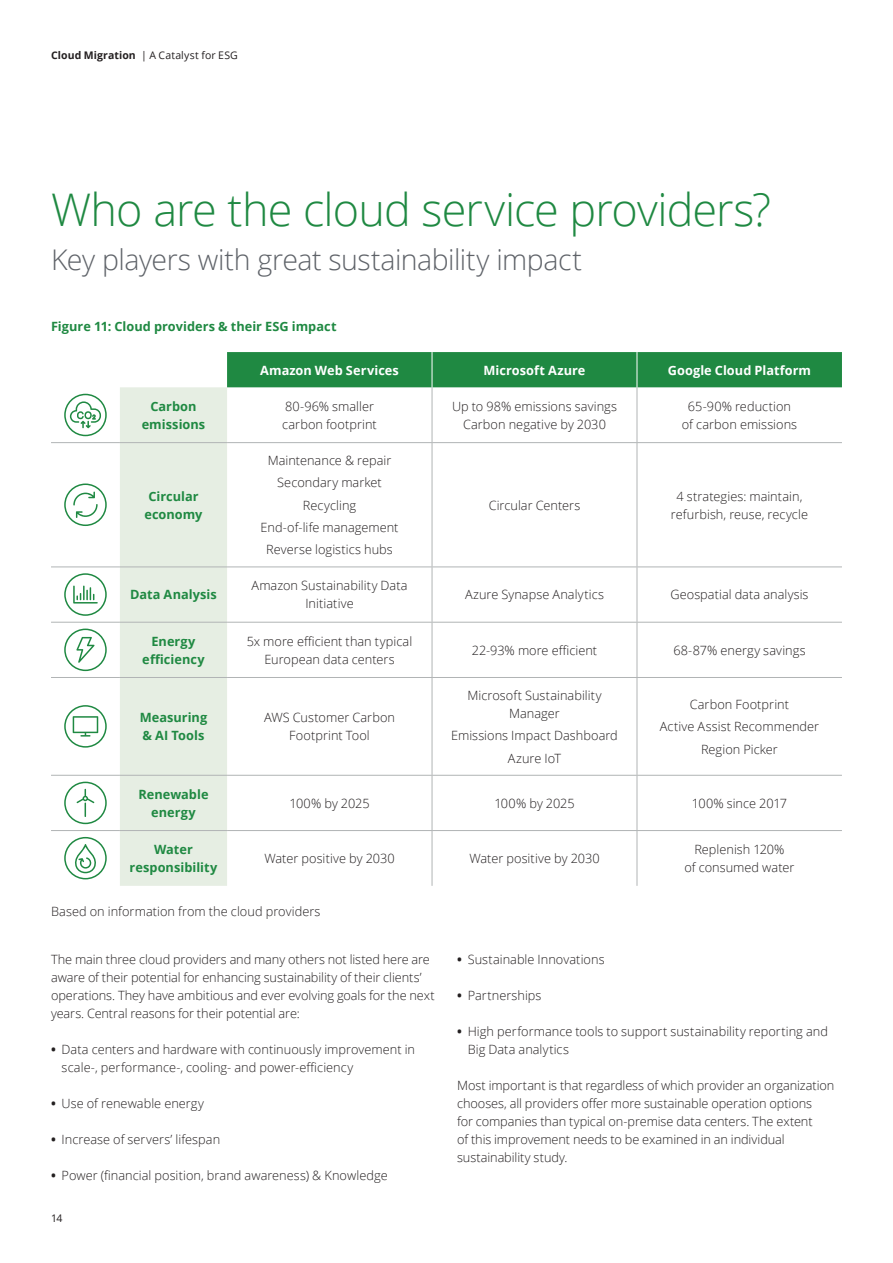
<style>
.page{position:relative;width:893px;height:1263px;background:#fff}
.page>*{position:absolute;margin:0;border:0;box-sizing:border-box;transform-origin:0 0}
.Story_heading_light__30_36pt{font:300 45px "Open Sans";letter-spacing:-.02em;color:#1f8942}
.Introduction__14_18pt{font:300 28.5px "Open Sans";letter-spacing:-.015em;color:#5f6369}
.Body_copy__8_5_12pt{font:300 12.75px/18px "Open Sans";color:#231f20;text-align:center}
.Body_copy__8_5_12pt-2{font:700 12.75px/18px "Open Sans";letter-spacing:.005em;color:#1f8942;text-align:center}
.Body_copy__8_5_12pt-3{font:700 12.75px "Open Sans";letter-spacing:.005em;color:#fff}
.Subhead_A__8_5_12pt{font:700 12.75px "Open Sans";letter-spacing:.005em;color:#1f8942}
.t1{font:10.5px "Open Sans";letter-spacing:.02em;color:#231f20}
.s1{font-weight:700}
</style>
<div class="page">
<div style="left:227px;top:352px;width:615px;height:35px;background:#1f8942"></div>
<div style="left:120px;top:387px;width:107px;height:499px;background:#e6eee3"></div>
<hr style="left:432px;top:387px;width:1px;height:55px;background:#b1b4b5">
<hr style="left:637px;top:387px;width:1px;height:55px;background:#b1b4b5">
<hr style="left:51px;top:442px;width:69px;height:1px;background:#b1b4b5">
<hr style="left:120px;top:442px;width:107px;height:1px;background:#b1b4b5">
<hr style="left:227px;top:442px;width:205px;height:1px;background:#b1b4b5">
<hr style="left:432px;top:442px;width:205px;height:1px;background:#b1b4b5">
<hr style="left:432px;top:443px;width:1px;height:123px;background:#b1b4b5">
<hr style="left:637px;top:442px;width:205px;height:1px;background:#b1b4b5">
<hr style="left:637px;top:443px;width:1px;height:123px;background:#b1b4b5">
<hr style="left:51px;top:566px;width:69px;height:1px;background:#b1b4b5">
<hr style="left:120px;top:566px;width:107px;height:1px;background:#b1b4b5">
<hr style="left:227px;top:566px;width:205px;height:1px;background:#b1b4b5">
<hr style="left:432px;top:566px;width:205px;height:1px;background:#b1b4b5">
<hr style="left:432px;top:567px;width:1px;height:55px;background:#b1b4b5">
<hr style="left:637px;top:566px;width:205px;height:1px;background:#b1b4b5">
<hr style="left:637px;top:567px;width:1px;height:55px;background:#b1b4b5">
<hr style="left:51px;top:622px;width:69px;height:1px;background:#b1b4b5">
<hr style="left:120px;top:622px;width:107px;height:1px;background:#b1b4b5">
<hr style="left:227px;top:622px;width:205px;height:1px;background:#b1b4b5">
<hr style="left:432px;top:622px;width:205px;height:1px;background:#b1b4b5">
<hr style="left:432px;top:623px;width:1px;height:54px;background:#b1b4b5">
<hr style="left:637px;top:622px;width:205px;height:1px;background:#b1b4b5">
<hr style="left:637px;top:623px;width:1px;height:54px;background:#b1b4b5">
<hr style="left:51px;top:677px;width:69px;height:1px;background:#b1b4b5">
<hr style="left:120px;top:677px;width:107px;height:1px;background:#b1b4b5">
<hr style="left:227px;top:677px;width:205px;height:1px;background:#b1b4b5">
<hr style="left:432px;top:677px;width:205px;height:1px;background:#b1b4b5">
<hr style="left:432px;top:678px;width:1px;height:97px;background:#b1b4b5">
<hr style="left:637px;top:677px;width:205px;height:1px;background:#b1b4b5">
<hr style="left:637px;top:678px;width:1px;height:97px;background:#b1b4b5">
<hr style="left:51px;top:775px;width:69px;height:1px;background:#b1b4b5">
<hr style="left:120px;top:775px;width:107px;height:1px;background:#b1b4b5">
<hr style="left:227px;top:775px;width:205px;height:1px;background:#b1b4b5">
<hr style="left:432px;top:775px;width:205px;height:1px;background:#b1b4b5">
<hr style="left:432px;top:776px;width:1px;height:54px;background:#b1b4b5">
<hr style="left:637px;top:775px;width:205px;height:1px;background:#b1b4b5">
<hr style="left:637px;top:776px;width:1px;height:54px;background:#b1b4b5">
<hr style="left:51px;top:830px;width:69px;height:1px;background:#b1b4b5">
<hr style="left:120px;top:830px;width:107px;height:1px;background:#b1b4b5">
<hr style="left:227px;top:830px;width:205px;height:1px;background:#b1b4b5">
<hr style="left:432px;top:830px;width:205px;height:1px;background:#b1b4b5">
<hr style="left:432px;top:831px;width:1px;height:55px;background:#b1b4b5">
<hr style="left:637px;top:830px;width:205px;height:1px;background:#b1b4b5">
<hr style="left:637px;top:831px;width:1px;height:55px;background:#b1b4b5">
<hr style="left:432px;top:352px;width:1px;height:35px;background:#fff">
<hr style="left:637px;top:352px;width:1px;height:35px;background:#fff">
<svg style="left:64px;top:394px;width:43px;height:42px"></svg>
<svg style="left:64px;top:483px;width:43px;height:43px"></svg>
<svg style="left:64px;top:573px;width:43px;height:43px"></svg>
<svg style="left:64px;top:629px;width:43px;height:42px"></svg>
<svg style="left:64px;top:705px;width:43px;height:43px"></svg>
<svg style="left:64px;top:782px;width:43px;height:42px"></svg>
<svg style="left:64px;top:837px;width:43px;height:42px"></svg>
<p class="t1" style="left:51px;top:48px;width:188px"><span class="s1">Cloud Migration</span> | A Catalyst for ESG</p>
<p class="Story_heading_light__30_36pt" style="left:51px;top:179px;width:721px">Who are the cloud service providers?</p>
<p class="Introduction__14_18pt" style="left:51px;top:240px;width:532px">Key players with great sustainability impact</p>
<p class="Subhead_A__8_5_12pt" style="left:51px;top:317px;width:287px">Figure 11: Cloud providers &amp; their ESG impact</p>
<p class="Body_copy__8_5_12pt-3" style="left:260px;top:361px;width:140px">Amazon Web Services</p>
<p class="Body_copy__8_5_12pt-3" style="left:484px;top:361px;width:103px">Microsoft Azure</p>
<p class="Body_copy__8_5_12pt-3" style="left:668px;top:361px;width:145px">Google Cloud Platform</p>
<p class="Body_copy__8_5_12pt-2" style="left:142px;top:397px;width:65px">Carbon emissions</p>
<p class="Body_copy__8_5_12pt" style="left:282px;top:397px;width:96px;text-align:left">80-96% smaller carbon footprint</p>
<p class="Body_copy__8_5_12pt" style="left:452px;top:397px;width:167px">Up to 98% emissions savings<br>Carbon negative by 2030</p>
<p class="Body_copy__8_5_12pt" style="left:682px;top:397px;width:117px">65-90% reduction of carbon emissions</p>
<p class="Body_copy__8_5_12pt-2" style="left:144px;top:487px;width:60px">Circular economy</p>
<p class="Body_copy__8_5_12pt" style="left:268px;top:451px;width:125px">Maintenance &amp; repair</p>
<p class="Body_copy__8_5_12pt" style="left:277px;top:473px;width:106px">Secondary market</p>
<p class="Body_copy__8_5_12pt" style="left:303px;top:496px;width:55px">Recycling</p>
<p class="Body_copy__8_5_12pt" style="left:261px;top:518px;width:139px">End-of-life management</p>
<p class="Body_copy__8_5_12pt" style="left:266px;top:540px;width:128px">Reverse logistics hubs</p>
<p class="Body_copy__8_5_12pt" style="left:489px;top:496px;width:93px">Circular Centers</p>
<p class="Body_copy__8_5_12pt" style="left:671px;top:487px;width:139px">4 strategies: maintain, refurbish, reuse, recycle</p>
<p class="Body_copy__8_5_12pt-2" style="left:130px;top:585px;width:88px">Data Analysis</p>
<p class="Body_copy__8_5_12pt" style="left:251px;top:576px;width:158px">Amazon Sustainability Data<br>Initiative</p>
<p class="Body_copy__8_5_12pt" style="left:465px;top:585px;width:141px">Azure Synapse Analytics</p>
<p class="Body_copy__8_5_12pt" style="left:670px;top:585px;width:140px">Geospatial data analysis</p>
<p class="Body_copy__8_5_12pt-2" style="left:142px;top:632px;width:64px">Energy efficiency</p>
<p class="Body_copy__8_5_12pt" style="left:247px;top:632px;width:167px">5x more efficient than typical<br>European data centers</p>
<p class="Body_copy__8_5_12pt" style="left:472px;top:641px;width:127px">22-93% more efficient</p>
<p class="Body_copy__8_5_12pt" style="left:673px;top:641px;width:134px">68-87% energy savings</p>
<p class="Body_copy__8_5_12pt-2" style="left:140px;top:708px;width:69px;text-align:left">Measuring &amp; AI Tools</p>
<p class="Body_copy__8_5_12pt" style="left:264px;top:708px;width:133px">AWS Customer Carbon<br>Footprint Tool</p>
<p class="Body_copy__8_5_12pt" style="left:467px;top:686px;width:136px">Microsoft Sustainability<br>Manager</p>
<p class="Body_copy__8_5_12pt" style="left:451px;top:726px;width:168px">Emissions Impact Dashboard</p>
<p class="Body_copy__8_5_12pt" style="left:508px;top:748px;width:55px">Azure IoT</p>
<p class="Body_copy__8_5_12pt" style="left:690px;top:695px;width:101px">Carbon Footprint</p>
<p class="Body_copy__8_5_12pt" style="left:660px;top:717px;width:161px">Active Assist Recommender</p>
<p class="Body_copy__8_5_12pt" style="left:701px;top:739px;width:78px">Region Picker</p>
<p class="Body_copy__8_5_12pt-2" style="left:138px;top:785px;width:72px">Renewable energy</p>
<p class="Body_copy__8_5_12pt" style="left:289px;top:794px;width:82px">100% by 2025</p>
<p class="Body_copy__8_5_12pt" style="left:494px;top:794px;width:82px">100% by 2025</p>
<p class="Body_copy__8_5_12pt" style="left:692px;top:794px;width:97px">100% since 2017</p>
<p class="Body_copy__8_5_12pt-2" style="left:130px;top:840px;width:89px">Water responsibility</p>
<p class="Body_copy__8_5_12pt" style="left:264px;top:849px;width:132px">Water positive by 2030</p>
<p class="Body_copy__8_5_12pt" style="left:469px;top:849px;width:132px">Water positive by 2030</p>
<p class="Body_copy__8_5_12pt" style="left:684px;top:840px;width:112px">Replenish 120%<br>of consumed water</p>
<p class="Body_copy__8_5_12pt" style="left:51px;top:902px;width:271px">Based on information from the cloud providers</p>
<p class="Body_copy__8_5_12pt" style="left:51px;top:950px;width:385px;text-align:left">The main three cloud providers and many others not listed here are aware of their potential for enhancing sustainability of their clients’ operations. They have ambitious and ever evolving goals for the next years. Central reasons for their potential are:</p>
<p class="Body_copy__8_5_12pt" style="left:62px;top:1040px;width:355px;text-align:left;text-indent:-11px"><span class="s1">•</span> Data centers and hardware with continuously improvement in scale-, performance-, cooling- and power-efficiency</p>
<p class="Body_copy__8_5_12pt" style="left:51px;top:1094px;width:155px"><span class="s1">•</span> Use of renewable energy</p>
<p class="Body_copy__8_5_12pt" style="left:51px;top:1130px;width:171px"><span class="s1">•</span> Increase of servers’ lifespan</p>
<p class="Body_copy__8_5_12pt" style="left:51px;top:1166px;width:338px"><span class="s1">•</span> Power (financial position, brand awareness) &amp; Knowledge</p>
<p class="t1" style="left:51px;top:1211px;width:13px">14</p>
<p class="Body_copy__8_5_12pt" style="left:457px;top:950px;width:149px"><span class="s1">•</span> Sustainable Innovations</p>
<p class="Body_copy__8_5_12pt" style="left:457px;top:986px;width:86px"><span class="s1">•</span> Partnerships</p>
<p class="Body_copy__8_5_12pt" style="left:468px;top:1022px;width:362px;text-align:left;text-indent:-11px"><span class="s1">•</span> High performance tools to support sustainability reporting and<br>Big Data analytics</p>
<p class="Body_copy__8_5_12pt" style="left:457px;top:1076px;width:379px;text-align:left">Most important is that regardless of which provider an organization chooses, all providers offer more sustainable operation options<br>for companies than typical on-premise data centers. The extent<br>of this improvement needs to be examined in an individual sustainability study.</p>
</div>
